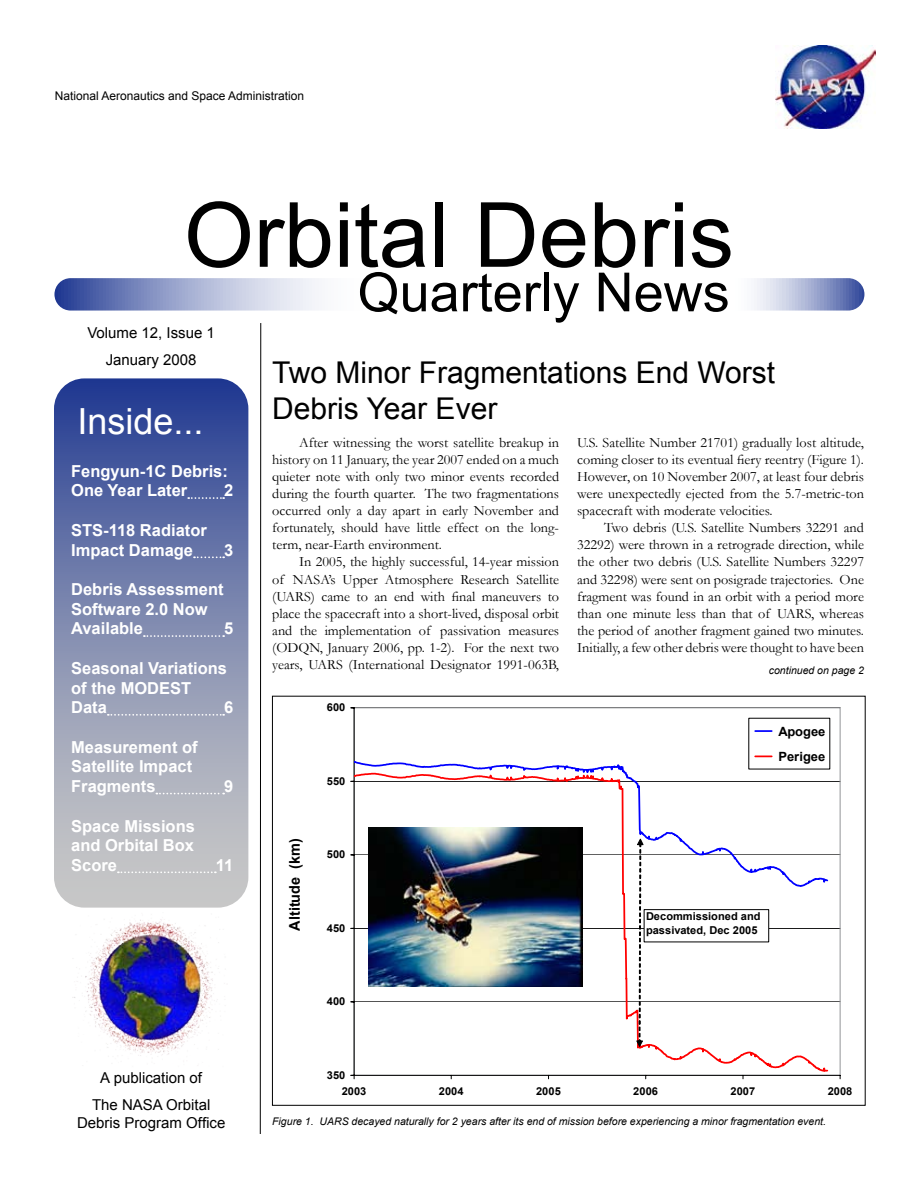
<style>
.page{position:relative;width:918px;height:1188px;background:#fff}
.page>*{position:absolute;margin:0;border:0;box-sizing:border-box;transform-origin:0 0}
.t1{font:90px "Arial";color:#000}
.t2{font:54px "Arial";color:#000}
.t3{font:36px "Arial";color:#fff}
.t4{font:30px/36px "Arial";color:#000}
.t5{font:700 16.5px/19.5px "Arial";color:#fff}
.t6{font:15px/27px "Arial";color:#000;text-align:center}
.t7{font:700 14.7px "Arial";color:#000}
.t8{font:14.25px/17.1px "Garamond";color:#000;text-align:justify}
.t9{font:700 12.75px/25.3px "Arial";color:#000}
.t10{font:12px "Arial";color:#000}
.t11{font:700 10.8px/13.6px "Arial";letter-spacing:.005em;color:#000}
.t12{font:italic 10.5px "Arial";color:#000}
</style>
<div class="page">
<svg style="left:54px;top:278px;width:810px;height:33px"></svg>
<img style="left:72px;top:919px;width:147px;height:137px">
<img style="left:776px;top:45px;width:99px;height:84px">
<svg style="left:260px;top:323px;width:1px;height:811px"></svg>
<div style="left:54px;top:378px;width:194px;height:530px;background:linear-gradient(to bottom,#2a4194,#d8d6cd);border-radius:30px"></div>
<svg style="left:188px;top:497px;width:36px;height:2px"></svg>
<svg style="left:194px;top:556px;width:30px;height:2px"></svg>
<svg style="left:144px;top:635px;width:80px;height:2px"></svg>
<svg style="left:108px;top:714px;width:116px;height:2px"></svg>
<svg style="left:156px;top:793px;width:68px;height:1px"></svg>
<svg style="left:118px;top:871px;width:98px;height:2px"></svg>
<hr style="left:354px;top:1002px;width:486px;height:1px;background:#000">
<hr style="left:354px;top:928px;width:486px;height:1px;background:#000">
<hr style="left:354px;top:855px;width:486px;height:1px;background:#000">
<hr style="left:354px;top:781px;width:486px;height:1px;background:#000">
<hr style="left:354px;top:708px;width:1px;height:367px;background:#000">
<hr style="left:354px;top:1075px;width:486px;height:1px;background:#000">
<svg style="left:351px;top:730px;width:479px;height:350px"></svg>
<p class="t10" style="left:55px;top:88px;width:251px">National Aeronautics and Space Administration</p>
<h1 class="t1" style="left:184px;top:176px;width:552px">Orbital Debris</h1>
<h2 class="t2" style="left:358px;top:257px;width:374px">Quarterly News</h2>
<p class="t6" style="left:87px;top:320px;width:129px">Volume 12, Issue 1<br>January 2008</p>
<h3 class="t3" style="left:77px;top:397px;width:128px">Inside...</h3>
<p class="t5" style="left:71px;top:462px;width:158px">Fengyun-1C Debris:<br>One Year Later</p>
<p class="t5" style="left:224px;top:481px;width:11px">2</p>
<p class="t5" style="left:71px;top:521px;width:137px">STS-118 Radiator<br>Impact Damage</p>
<p class="t5" style="left:224px;top:541px;width:11px">3</p>
<p class="t5" style="left:71px;top:580px;width:154px">Debris Assessment<br>Software 2.0 Now<br>Available</p>
<p class="t5" style="left:224px;top:619px;width:11px">5</p>
<p class="t5" style="left:71px;top:659px;width:157px">Seasonal Variations of the MODEST<br>Data</p>
<p class="t5" style="left:224px;top:698px;width:11px">6</p>
<p class="t5" style="left:71px;top:738px;width:128px">Measurement of<br>Satellite Impact<br>Fragments</p>
<p class="t5" style="left:71px;top:817px;width:125px;text-align:justify">Space Missions and Orbital Box Score</p>
<p class="t5" style="left:224px;top:777px;width:11px">9</p>
<p class="t5" style="left:216px;top:856px;width:19px">11</p>
<p class="t6" style="left:92px;top:1064px;width:120px">A publication of<br>The NASA Orbital</p>
<p class="t6" style="left:77px;top:1109px;width:150px">Debris Program Office</p>
<h3 class="t4" style="left:272px;top:355px;width:504px">Two Minor Fragmentations End Worst<br>Debris Year Ever</h3>
<p class="t8" style="left:272px;top:433px;width:288px;text-indent:27px">After witnessing the worst satellite breakup in history on 11 January, the year 2007 ended on a much quieter note with only two minor events recorded during the fourth quarter. The two fragmentations occurred only a day apart in early November and fortunately, should have little effect on the long&shy;term, near-Earth environment.</p>
<p class="t8" style="left:272px;top:553px;width:288px;text-indent:27px">In 2005, the highly successful, 14-year mission of NASA’s Upper Atmosphere Research Satellite (UARS) came to an end with final maneuvers to place the spacecraft into a short-lived, disposal orbit and the implementation of passivation measures (ODQN, January 2006, pp. 1-2). For the next two years, UARS (International Designator 1991-063B,</p>
<p class="t11" style="left:327px;top:701px;width:20px">600</p>
<p class="t11" style="left:327px;top:775px;width:20px">550</p>
<p class="t8" style="left:577px;top:433px;width:288px">U.S. Satellite Number 21701) gradually lost altitude, coming closer to its eventual fiery reentry (Figure 1).<br>However, on 10 November 2007, at least four debris were unexpectedly ejected from the 5.7-metric-ton spacecraft with moderate velocities.</p>
<p class="t8" style="left:577px;top:519px;width:288px;text-indent:27px">Two debris (U.S. Satellite Numbers 32291 and 32292) were thrown in a retrograde direction, while the other two debris (U.S. Satellite Numbers 32297 and 32298) were sent on posigrade trajectories. One fragment was found in an orbit with a period more than one minute less than that of UARS, whereas the period of another fragment gained two minutes.<br>Initially, a few other debris were thought to have been</p>
<p class="t12" style="left:769px;top:663px;width:97px">continued on page 2</p>
<p class="t9" style="left:778px;top:719px;width:48px">Apogee<br>Perigee</p>
<p class="t7" style="left:285px;top:931px;width:94px;rotate:-90deg">Altitude (km)</p>
<p class="t11" style="left:327px;top:848px;width:20px">500</p>
<p class="t11" style="left:327px;top:922px;width:20px">450</p>
<p class="t11" style="left:646px;top:910px;width:116px">Decommissioned and passivated, Dec 2005</p>
<p class="t11" style="left:327px;top:995px;width:20px">400</p>
<p class="t11" style="left:327px;top:1069px;width:20px">350</p>
<p class="t11" style="left:342px;top:1085px;width:26px">2003</p>
<p class="t11" style="left:439px;top:1085px;width:26px">2004</p>
<p class="t11" style="left:536px;top:1085px;width:26px">2005</p>
<p class="t11" style="left:633px;top:1085px;width:26px">2006</p>
<p class="t11" style="left:731px;top:1085px;width:26px">2007</p>
<p class="t11" style="left:828px;top:1085px;width:26px">2008</p>
<p class="t12" style="left:272px;top:1115px;width:555px">Figure 1. UARS decayed naturally for 2 years after its end of mission before experiencing a minor fragmentation event.</p>
</div>
